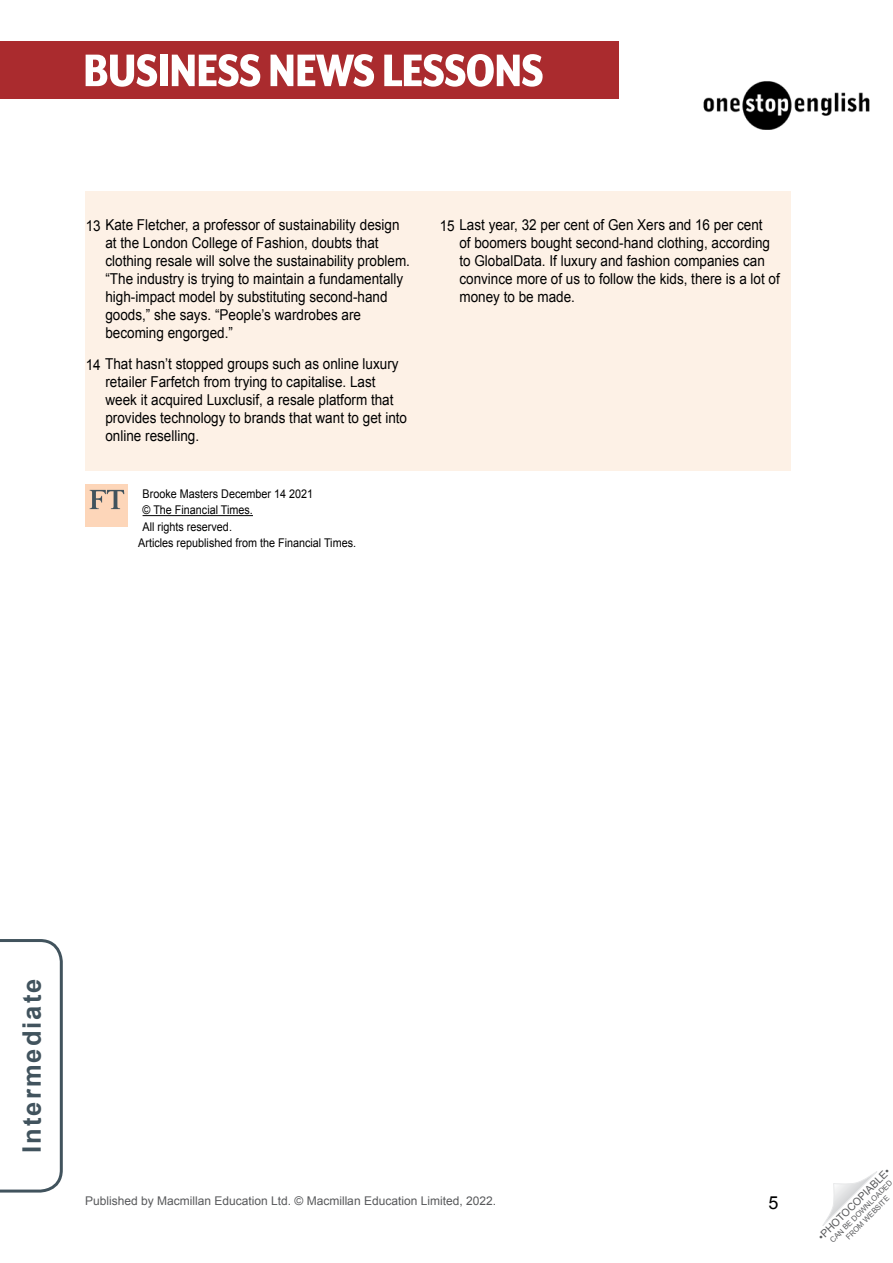
<style>
.page{position:relative;width:893px;height:1263px;background:#fff}
.page>*{position:absolute;margin:0;border:0;box-sizing:border-box;transform-origin:0 0}
.t1{font:800 52.5px "Mr Eaves XL Mod Nar OT";letter-spacing:-.015em;color:#fff}
.t2{font:700 25.5px "Arial";letter-spacing:.08em;color:#41535d}
.t3{font:18px "Arial";color:#000}
.Article__Body_text{font:15px/18px "Arial";color:#000;scale:.9 1}
.Article__FT_copyrigh{font:12px "Arial";color:#000;scale:.9 1}
.t4{font:12px "Arial";color:#58595b}
.t5{font:10.5px "Arial";color:#58595b}
.t6{font:7.5px/9px "Arial";color:#58595b;text-align:center}
</style>
<div class="page">
<svg style="left:822px;top:1171px;width:55px;height:55px"></svg>
<svg style="left:0;top:939px;width:63px;height:254px"></svg>
<div style="left:0;top:41px;width:619px;height:58px;background:#aa2b2e"></div>
<img style="left:703px;top:81px;width:167px;height:48px">
<div style="left:85px;top:191px;width:706px;height:280px;background:#fdf1e6"></div>
<hr style="left:143px;top:515px;width:110px;height:1px;background:#000">
<div style="left:85px;top:484px;width:43px;height:42px;background:#fdd6b9"></div>
<svg style="left:90px;top:490px;width:34px;height:19px"></svg>
<h1 class="t1" style="left:83px;top:42px;width:462px">BUSINESS NEWS LESSONS</h1>
<p class="Article__Body_text" style="left:105px;top:216px;width:340px;text-indent:-20px">13 Kate Fletcher, a professor of sustainability design at the London College of Fashion, doubts that clothing resale will solve the sustainability problem. “The industry is trying to maintain a fundamentally high-impact model by substituting second-hand goods,” she says. “People’s wardrobes are becoming engorged.”</p>
<p class="Article__Body_text" style="left:105px;top:354px;width:337px;text-indent:-20px">14 That hasn’t stopped groups such as online luxury retailer Farfetch from trying to capitalise. Last week it acquired Luxclusif, a resale platform that provides technology to brands that want to get into online reselling.</p>
<p class="Article__FT_copyrigh" style="left:143px;top:486px;width:191px">Brooke Masters December 14 2021</p>
<p class="Article__FT_copyrigh" style="left:143px;top:502px;width:124px">© The Financial Times.</p>
<p class="Article__FT_copyrigh" style="left:143px;top:519px;width:101px">All rights reserved.</p>
<p class="Article__FT_copyrigh" style="left:138px;top:535px;width:244px">Articles republished from the Financial Times.</p>
<p class="Article__Body_text" style="left:459px;top:216px;width:357px;text-indent:-20px">15 Last year, 32 per cent of Gen Xers and 16 per cent<br>of boomers bought second-hand clothing, according to GlobalData. If luxury and fashion companies can convince more of us to follow the kids, there is a lot of money to be made.</p>
<h2 class="t2" style="left:15px;top:1153px;width:176px;rotate:-90deg">Intermediate</h2>
<p class="t4" style="left:85px;top:1193px;width:413px">Published by Macmillan Education Ltd. © Macmillan Education Limited, 2022.</p>
<p class="t3" style="left:769px;top:1191px;width:12px">5</p>
<p class="t5" style="left:815px;top:1233px;width:99px;rotate:-45deg">•PHOTOCOPIABLE•</p>
<p class="t6" style="left:828px;top:1238px;width:86px;rotate:-45deg">CAN BE DOWNLOADED<br>FROM WEBSITE</p>
</div>
